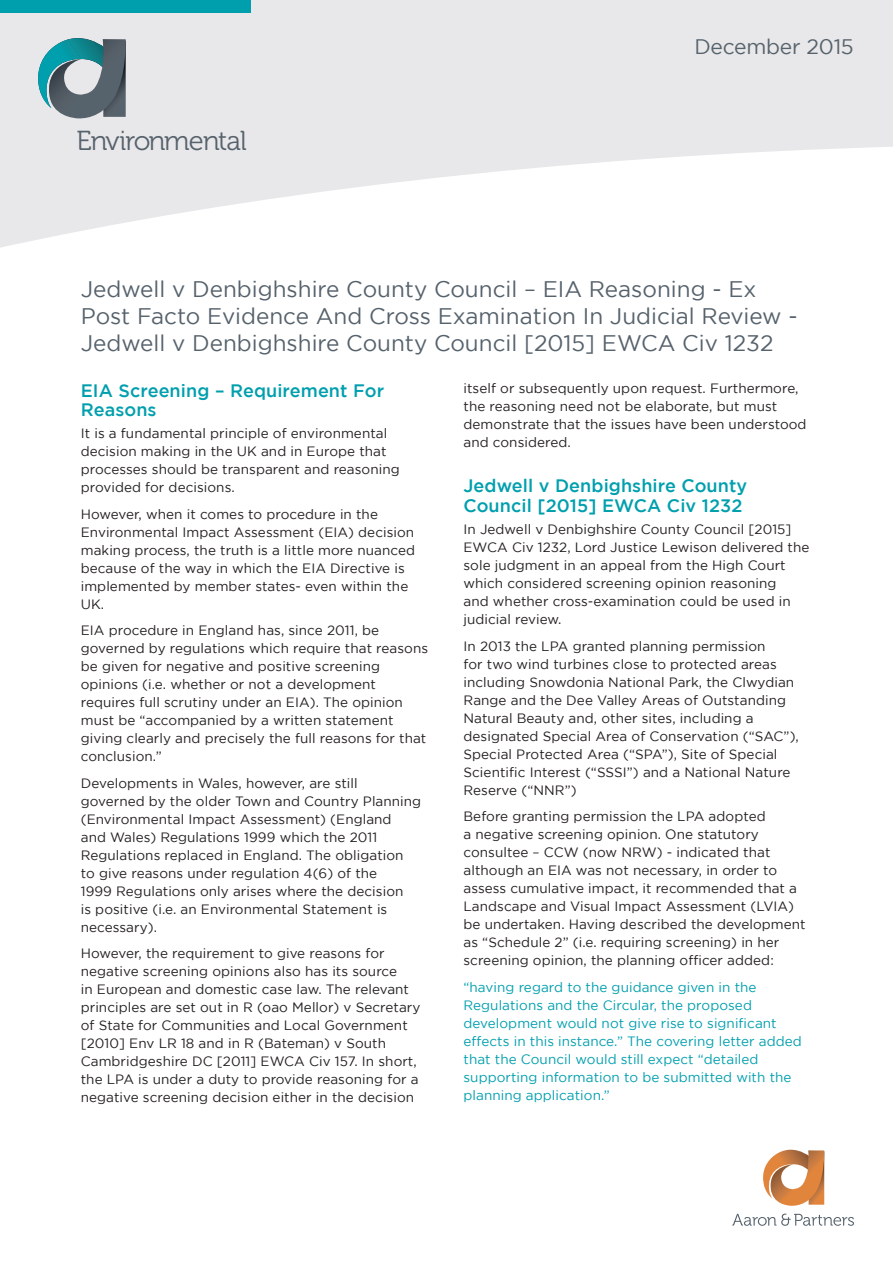
<style>
.page{position:relative;width:893px;height:1263px;background:#fff}
.page>*{position:absolute;margin:0;border:0;box-sizing:border-box;transform-origin:0 0}
.t1{font:27.45px "Museo 300";letter-spacing:-.04em;color:#56626c}
.t2{font:22.5px/27px "Gotham";color:#56626c}
.t3{font:21px "Gotham";letter-spacing:-.01em;color:#56626c}
.t4{font:500 18px/19.5px "Gotham";letter-spacing:.005em;color:#009fae}
.t5{font:13.5px/18px "Gotham";letter-spacing:.005em;color:#231f20}
.t6{font:13.5px/18px "Gotham";letter-spacing:.005em;color:#009fae}
</style>
<div class="page">
<svg style="left:0;top:0;width:893px;height:248px;fill:#e8e7e9"></svg>
<div style="left:0;top:0;width:251px;height:13px;background:#009fae"></div>
<svg style="left:732px;top:1213px;width:122px;height:13px"></svg>
<svg style="left:763px;top:1150px;width:62px;height:56px"></svg>
<svg style="left:38px;top:38px;width:89px;height:81px;background:#6e9198"></svg>
<h1 class="t1" style="left:77px;top:126px;width:172px">Environmental</h1>
<h3 class="t3" style="left:694px;top:35px;width:161px">December 2015</h3>
<h2 class="t2" style="left:81px;top:275px;width:718px">Jedwell v Denbighshire County Council – EIA Reasoning - Ex<br>Post Facto Evidence And Cross Examination In Judicial Review -<br>Jedwell v Denbighshire County Council [2015] EWCA Civ 1232</h2>
<h3 class="t4" style="left:81px;top:380px;width:305px">EIA Screening – Requirement For<br>Reasons</h3>
<p class="t5" style="left:81px;top:424px;width:320px">It is a fundamental principle of environmental decision making in the UK and in Europe that processes should be transparent and reasoning provided for decisions.</p>
<p class="t5" style="left:81px;top:505px;width:336px">However, when it comes to procedure in the Environmental Impact Assessment (EIA) decision making process, the truth is a little more nuanced because of the way in which the EIA Directive is implemented by member states- even within the UK.</p>
<p class="t5" style="left:81px;top:621px;width:349px">EIA procedure in England has, since 2011, be governed by regulations which require that reasons be given for negative and positive screening opinions (i.e. whether or not a development requires full scrutiny under an EIA). The opinion must be “accompanied by a written statement giving clearly and precisely the full reasons for that conclusion.”</p>
<p class="t5" style="left:81px;top:774px;width:342px">Developments in Wales, however, are still governed by the older Town and Country Planning (Environmental Impact Assessment) (England<br>and Wales) Regulations 1999 which the 2011<br>Regulations replaced in England. The obligation<br>to give reasons under regulation 4(6) of the<br>1999 Regulations only arises where the decision<br>is positive (i.e. an Environmental Statement is necessary).</p>
<p class="t5" style="left:81px;top:944px;width:341px">However, the requirement to give reasons for negative screening opinions also has its source<br>in European and domestic case law. The relevant principles are set out in R (oao Mellor) v Secretary of State for Communities and Local Government [2010] Env LR 18 and in R (Bateman) v South Cambridgeshire DC [2011] EWCA Civ 157. In short, the LPA is under a duty to provide reasoning for a negative screening decision either in the decision</p>
<p class="t5" style="left:463px;top:379px;width:345px">itself or subsequently upon request. Furthermore, the reasoning need not be elaborate, but must demonstrate that the issues have been understood and considered.</p>
<h3 class="t4" style="left:463px;top:476px;width:285px">Jedwell v Denbighshire County<br>Council [2015] EWCA Civ 1232</h3>
<p class="t5" style="left:463px;top:520px;width:347px">In Jedwell v Denbighshire County Council [2015] EWCA Civ 1232, Lord Justice Lewison delivered the sole judgment in an appeal from the High Court which considered screening opinion reasoning<br>and whether cross-examination could be used in judicial review.</p>
<p class="t5" style="left:463px;top:637px;width:337px">In 2013 the LPA granted planning permission<br>for two wind turbines close to protected areas including Snowdonia National Park, the Clwydian Range and the Dee Valley Areas of Outstanding Natural Beauty and, other sites, including a designated Special Area of Conservation (“SAC”), Special Protected Area (“SPA”), Site of Special Scientific Interest (“SSSI”) and a National Nature Reserve (“NNR”)</p>
<p class="t5" style="left:463px;top:807px;width:344px">Before granting permission the LPA adopted<br>a negative screening opinion. One statutory consultee – CCW (now NRW) - indicated that although an EIA was not necessary, in order to assess cumulative impact, it recommended that a Landscape and Visual Impact Assessment (LVIA) be undertaken. Having described the development as “Schedule 2” (i.e. requiring screening) in her screening opinion, the planning officer added:</p>
<p class="t6" style="left:463px;top:978px;width:340px">“having regard to the guidance given in the Regulations and the Circular, the proposed development would not give rise to significant effects in this instance.” The covering letter added that the Council would still expect “detailed supporting information to be submitted with the planning application.”</p>
</div>
